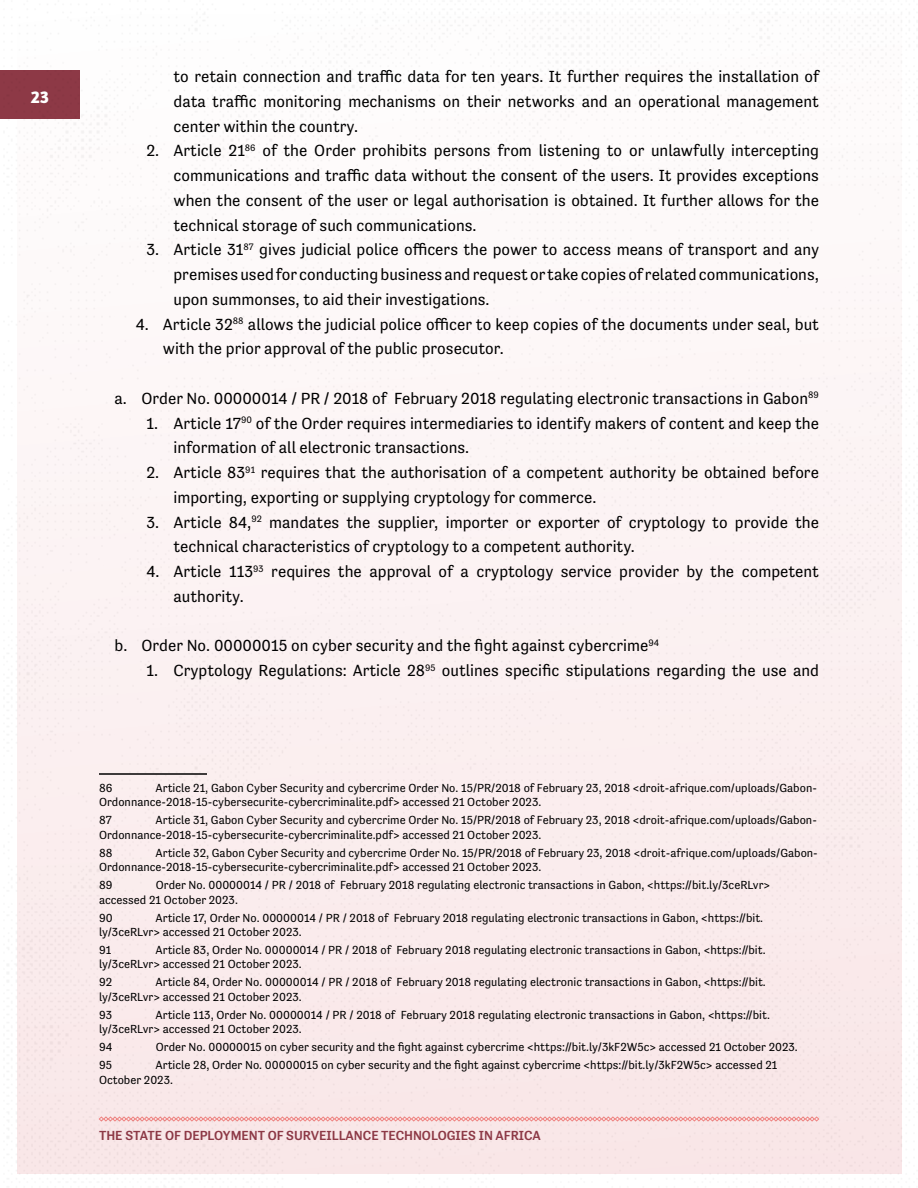
<style>
.page{position:relative;width:918px;height:1188px;background:#fff}
.page>*{position:absolute;margin:0;border:0;box-sizing:border-box;transform-origin:0 0}
.t1{font:700 18px "Amaranth";color:#fff}
.t2{font:16.5px/24.8px "Tenso";color:#000}
.t3{font:500 13.5px "Tenso";color:#8d3946}
.t4{font:12px/14.4px "Tenso";color:#000}
</style>
<div class="page">
<img style="left:0;top:0;width:902px;height:1174px">
<hr style="left:99px;top:773px;width:108px;height:2px;background:#000">
<h1 class="t1" style="left:31px;top:85px;width:20px">23</h1>
<h2 class="t2" style="left:173px;top:64px;width:647px;text-align:justify">to retain connection and traffic data for ten years. It further requires the installation of data traffic monitoring mechanisms on their networks and an operational management center within the country.</h2>
<p class="t2" style="left:173px;top:138px;width:647px;text-align:justify;text-indent:-27px">2. Article 21<sup>86</sup> of the Order prohibits persons from listening to or unlawfully intercepting communications and traffic data without the consent of the users. It provides exceptions when the consent of the user or legal authorisation is obtained. It further allows for the technical storage of such communications.</p>
<h2 class="t2" style="left:173px;top:237px;width:647px;text-align:justify;text-indent:-27px">3. Article 31<sup>87</sup> gives judicial police officers the power to access means of transport and any premises used for conducting business and request or take copies of related communications, upon summonses, to aid their investigations.</h2>
<h2 class="t2" style="left:163px;top:312px;width:658px;text-indent:-27px">4. Article 32<sup>88</sup> allows the judicial police officer to keep copies of the documents under seal, but with the prior approval of the public prosecutor.</h2>
<h2 class="t2" style="left:115px;top:386px;width:706px">a. Order No. 00000014 / PR / 2018 of February 2018 regulating electronic transactions in Gabon<sup>89</sup></h2>
<h2 class="t2" style="left:173px;top:411px;width:647px;text-indent:-27px">1. Article 17<sup>90</sup> of the Order requires intermediaries to identify makers of content and keep the information of all electronic transactions.</h2>
<h2 class="t2" style="left:173px;top:460px;width:647px;text-indent:-27px">2. Article 83<sup>91</sup> requires that the authorisation of a competent authority be obtained before importing, exporting or supplying cryptology for commerce.</h2>
<h2 class="t2" style="left:173px;top:510px;width:647px;text-indent:-27px">3. Article 84,<sup>92</sup> mandates the supplier, importer or exporter of cryptology to provide the technical characteristics of cryptology to a competent authority.</h2>
<h2 class="t2" style="left:173px;top:559px;width:647px;text-indent:-27px">4. Article 113<sup>93</sup> requires the approval of a cryptology service provider by the competent authority.</h2>
<h2 class="t2" style="left:115px;top:633px;width:546px">b. Order No. 00000015 on cyber security and the fight against cybercrime<sup>94</sup></h2>
<h2 class="t2" style="left:146px;top:658px;width:674px">1. Cryptology Regulations: Article 28<sup>95</sup> outlines specific stipulations regarding the use and</h2>
<p class="t4" style="left:99px;top:781px;width:719px;text-indent:56px">Article 21, Gabon Cyber Security and cybercrime Order No. 15/PR/2018 of February 23, 2018 &lt;droit-afrique.com/uploads/Gabon-<br>Ordonnance-2018-15-cybersecurite-cybercriminalite.pdf&gt; accessed 21 October 2023.</p>
<p class="t4" style="left:99px;top:813px;width:14px">87</p>
<p class="t4" style="left:99px;top:781px;width:15px">86</p>
<p class="t4" style="left:99px;top:813px;width:719px;text-indent:56px">Article 31, Gabon Cyber Security and cybercrime Order No. 15/PR/2018 of February 23, 2018 &lt;droit-afrique.com/uploads/Gabon-<br>Ordonnance-2018-15-cybersecurite-cybercriminalite.pdf&gt; accessed 21 October 2023.</p>
<p class="t4" style="left:99px;top:845px;width:15px">88</p>
<p class="t4" style="left:99px;top:845px;width:720px;text-indent:56px">Article 32, Gabon Cyber Security and cybercrime Order No. 15/PR/2018 of February 23, 2018 &lt;droit-afrique.com/uploads/Gabon-<br>Ordonnance-2018-15-cybersecurite-cybercriminalite.pdf&gt; accessed 21 October 2023.</p>
<p class="t4" style="left:99px;top:878px;width:15px">89</p>
<p class="t4" style="left:99px;top:878px;width:673px;text-indent:57px">Order No. 00000014 / PR / 2018 of February 2018 regulating electronic transactions in Gabon, &lt;https://bit.ly/3ceRLvr&gt; accessed 21 October 2023.</p>
<p class="t4" style="left:99px;top:910px;width:15px">90</p>
<p class="t4" style="left:99px;top:910px;width:666px;text-indent:56px">Article 17, Order No. 00000014 / PR / 2018 of February 2018 regulating electronic transactions in Gabon, &lt;https://bit. ly/3ceRLvr&gt; accessed 21 October 2023.</p>
<p class="t4" style="left:99px;top:943px;width:14px">91</p>
<p class="t4" style="left:99px;top:943px;width:668px;text-indent:56px">Article 83, Order No. 00000014 / PR / 2018 of February 2018 regulating electronic transactions in Gabon, &lt;https://bit. ly/3ceRLvr&gt; accessed 21 October 2023.</p>
<p class="t4" style="left:99px;top:975px;width:15px">92</p>
<p class="t4" style="left:99px;top:975px;width:668px;text-indent:56px">Article 84, Order No. 00000014 / PR / 2018 of February 2018 regulating electronic transactions in Gabon, &lt;https://bit. ly/3ceRLvr&gt; accessed 21 October 2023.</p>
<p class="t4" style="left:99px;top:1007px;width:15px">93</p>
<p class="t4" style="left:99px;top:1007px;width:672px;text-indent:56px">Article 113, Order No. 00000014 / PR / 2018 of February 2018 regulating electronic transactions in Gabon, &lt;https://bit. ly/3ceRLvr&gt; accessed 21 October 2023.</p>
<p class="t4" style="left:99px;top:1040px;width:15px">94</p>
<p class="t4" style="left:156px;top:1040px;width:644px">Order No. 00000015 on cyber security and the fight against cybercrime &lt;https://bit.ly/3kF2W5c&gt; accessed 21 October 2023.</p>
<p class="t4" style="left:99px;top:1058px;width:14px">95</p>
<p class="t4" style="left:99px;top:1058px;width:680px;text-indent:56px">Article 28, Order No. 00000015 on cyber security and the fight against cybercrime &lt;https://bit.ly/3kF2W5c&gt; accessed 21<br>October 2023.</p>
<p class="t3" style="left:99px;top:1128px;width:443px">THE STATE OF DEPLOYMENT OF SURVEILLANCE TECHNOLOGIES IN AFRICA</p>
</div>
